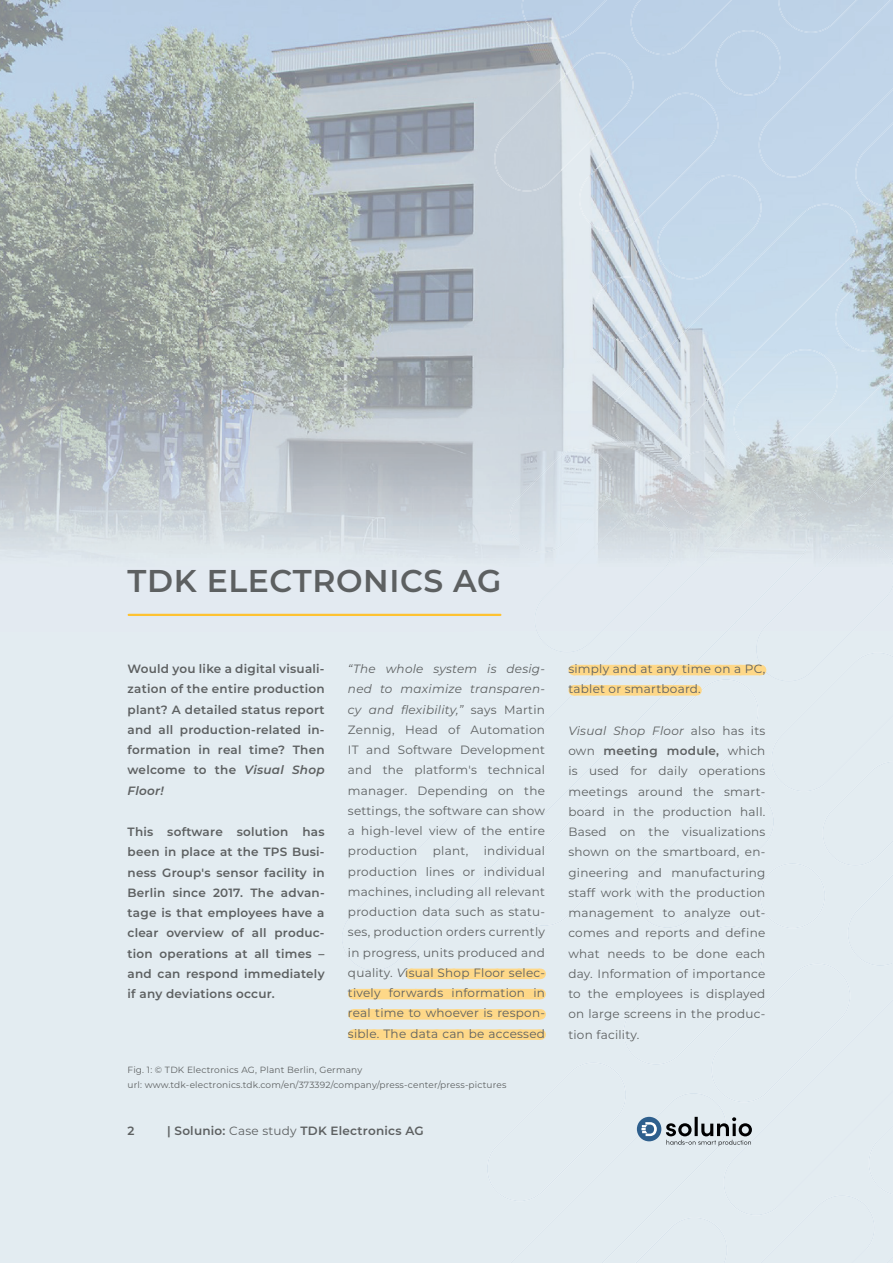
<style>
.page{position:relative;width:893px;height:1263px;background:#fff}
.page>*{position:absolute;margin:0;border:0;box-sizing:border-box;transform-origin:0 0}
.t1{font:600 31.5px "Montserrat";letter-spacing:.02em;color:#5d6061}
.t2{font:12px/20.2px "Montserrat";letter-spacing:.02em;color:#5d6061;text-align:justify}
.t3{font:600 12px/20.2px "Montserrat";letter-spacing:.02em;color:#5d6061;text-align:justify}
.t4{font:9px/15px "Montserrat";letter-spacing:.02em;color:#5d6061}
.s1{font-style:italic}
.s2{font-weight:400}
.s3{font-weight:600}
</style>
<div class="page">
<div style="left:0;top:631px;width:893px;height:632px;background:#e3ecf1"></div>
<div style="left:342px;top:631px;width:511px;height:340px;background:#e3ecf1"></div>
<img style="left:0;top:0;width:594px;height:631px">
<img style="left:494px;top:0;width:399px;height:210px">
<img style="left:581px;top:210px;width:312px;height:53px">
<img style="left:594px;top:262px;width:299px;height:369px">
<img style="left:509px;top:448px;width:85px;height:183px">
<div style="left:411px;top:969px;width:129px;height:10px;background:#fed888"></div>
<div style="left:353px;top:989px;width:187px;height:10px;background:#fed888"></div>
<div style="left:353px;top:1009px;width:187px;height:11px;background:#fed888"></div>
<svg style="left:374px;top:1009px;width:155px;height:11px"></svg>
<div style="left:353px;top:1029px;width:187px;height:11px;background:#fed888"></div>
<svg style="left:374px;top:1029px;width:155px;height:11px"></svg>
<div style="left:574px;top:665px;width:186px;height:10px;background:#fed888"></div>
<div style="left:574px;top:685px;width:122px;height:11px;background:#fed888"></div>
<svg style="left:594px;top:695px;width:91px;height:1px"></svg>
<hr style="left:129px;top:614px;width:371px;height:2px;background:#fec231">
<svg style="left:666px;top:1117px;width:86px;height:29px;background:#a8aeb2"></svg>
<div style="left:637px;top:1117px;width:24px;height:24px;background:#2e5f8d;border-radius:50%"></div>
<svg style="left:641px;top:1122px;width:16px;height:14px"></svg>
<h1 class="t1" style="left:128px;top:558px;width:375px">TDK ELECTRONICS AG</h1>
<p class="t3" style="left:128px;top:658px;width:199px">Would you like a digital visuali&shy;zation of the entire production plant? A detailed status report and all production-related in&shy;formation in real time? Then welcome to the <span class="s1">Visual Shop Floor!</span></p>
<p class="t3" style="left:128px;top:821px;width:199px">This software solution has been in place at the TPS Busi&shy;ness Group's sensor facility in Berlin since 2017. The advan&shy;tage is that employees have a clear overview of all produc&shy;tion operations at all times – and can respond immediately if any deviations occur.</p>
<p class="t2" style="left:348px;top:658px;width:199px"><span class="s1">“The whole system is desig&shy;ned to maximize transparen&shy;cy and flexibility,”</span> says Martin Zennig, Head of Automation IT and Software Development and the platform′s technical manager. Depending on the settings, the software can show a high-level view of the entire production</p>
<p class="t2" style="left:348px;top:840px;width:199px;text-indent:136px">individual production lines or individual machines, including all relevant production data such as statu&shy;ses, production orders currently in progress, units produced and quality. <span class="s1">V</span>isual Shop Floor selec&shy;tively forwards information in real time to whoever is respon&shy;sible. The data can be accessed</p>
<p class="t2" style="left:433px;top:840px;width:37px">plant,</p>
<p class="t4" style="left:128px;top:1062px;width:380px">Fig. 1: © TDK Electronics AG, Plant Berlin, Germany<br>url: www.tdk-electronics.tdk.com/en/373392/company/press-center/press-pictures</p>
<p class="t3" style="left:128px;top:1120px;width:8px">2</p>
<p class="t3" style="left:167px;top:1120px;width:258px">| Solunio: <span class="s2">Case study</span> TDK Electronics AG</p>
<p class="t2" style="left:568px;top:658px;width:199px">simply and at any time on a PC, tablet or smartboard.</p>
<p class="t2" style="left:568px;top:720px;width:199px"><span class="s1">Visual Shop Floor</span> also has its own <span class="s3">meeting module,</span> which is used for daily operations meetings around the smart&shy;board in the production hall.<br>Based on the visualizations shown on the smartboard, en&shy;gineering and manufacturing staff work with the production management to analyze out&shy;comes and reports and define what needs to be done each day. Information of importance to the employees is displayed on large screens in the produc&shy;tion facility.</p>
</div>
